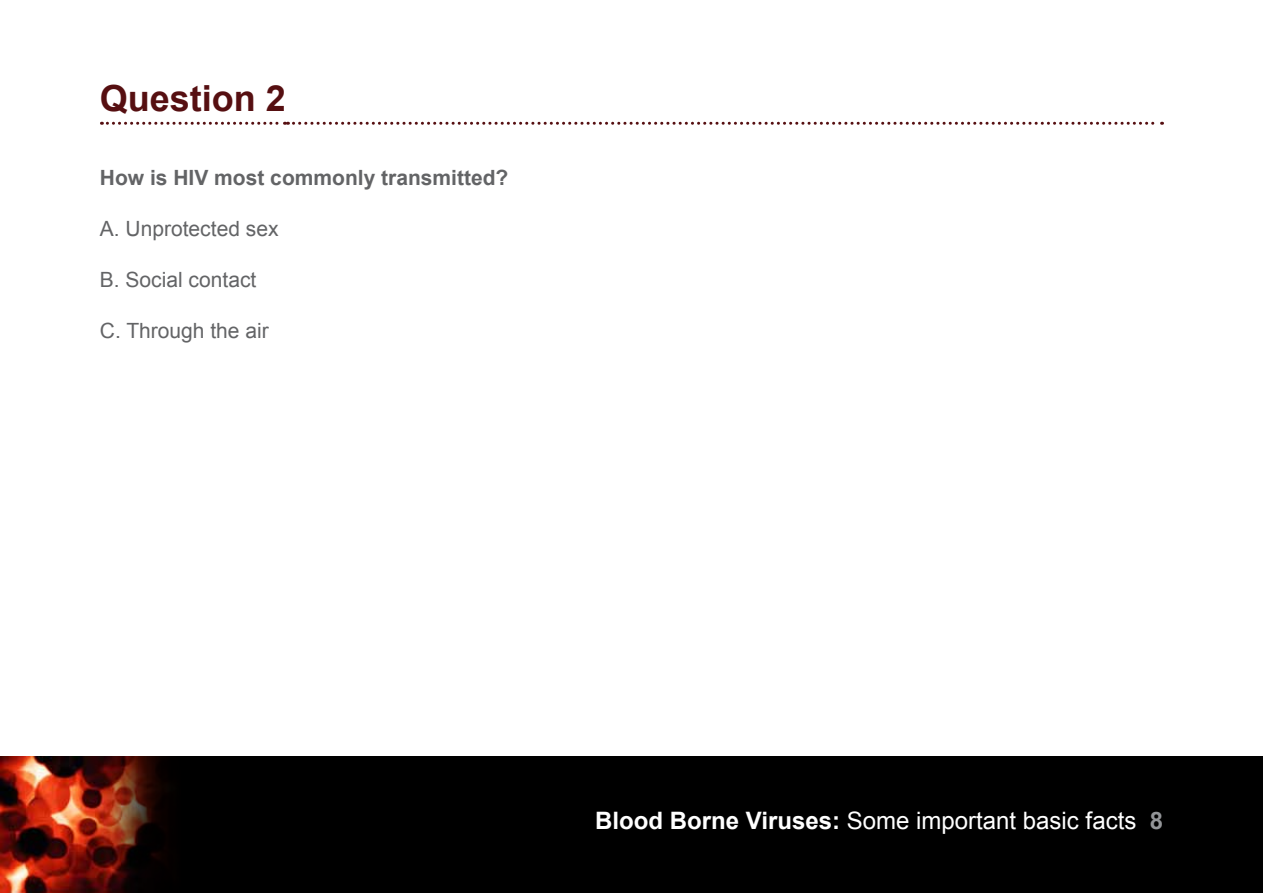
<style>
.page{position:relative;width:1263px;height:893px;background:#fff}
.page>*{position:absolute;margin:0;border:0;box-sizing:border-box;transform-origin:0 0}
.t1{font:700 36px "Arial";color:#560f11}
.t2{font:24px "Arial";color:#fff}
.t3{font:21px "Arial";color:#636466}
.t4{font:700 21px "Arial";color:#636466}
.s1{font-weight:700}
.s2{font-weight:700;color:#939598}
</style>
<div class="page">
<div style="left:0;top:757px;width:1263px;height:136px;background:#000"></div>
<img style="left:0;top:757px;width:168px;height:136px">
<svg style="left:101px;top:122px;width:1061px;height:3px"></svg>
<h1 class="t1" style="left:100px;top:78px;width:188px">Question 2</h1>
<p class="t4" style="left:100px;top:166px;width:410px">How is HIV most commonly transmitted?</p>
<p class="t3" style="left:100px;top:217px;width:180px">A. Unprotected sex</p>
<p class="t3" style="left:100px;top:268px;width:158px">B. Social contact</p>
<p class="t3" style="left:100px;top:319px;width:170px">C. Through the air</p>
<p class="t2" style="left:595px;top:807px;width:569px"><span class="s1">Blood Borne Viruses:</span> Some important basic facts <span class="s2">8</span></p>
</div>
